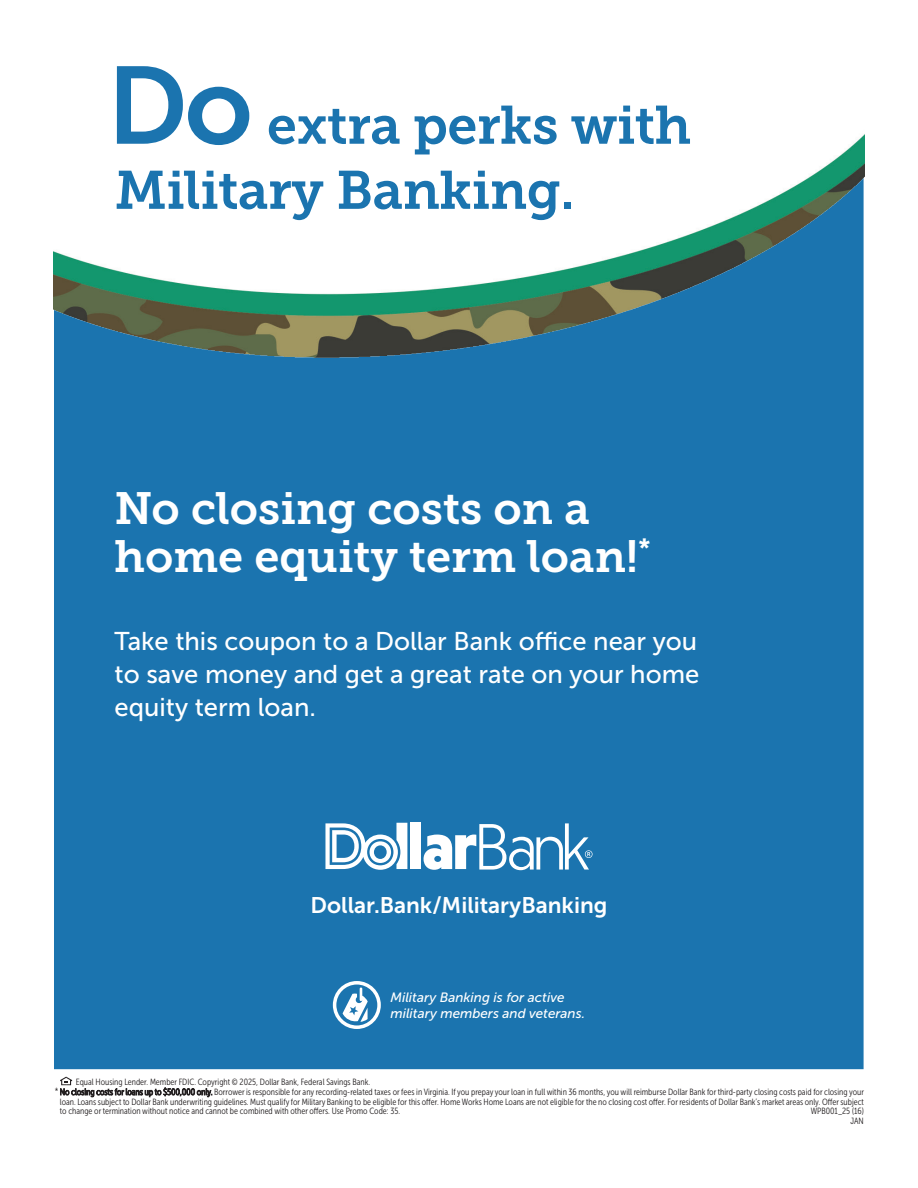
<style>
.page{position:relative;width:918px;height:1188px;background:#fff}
.page>*{position:absolute;margin:0;border:0;box-sizing:border-box;transform-origin:0 0}
.t1{font:53.7px/65.1px "Museo Slab 700";letter-spacing:-.01em;color:#1b74af}
.t2{font:45px/48px "Museo Slab 700";color:#fff}
.t3{font:25.65px/33px "Museo Sans 500";color:#fff;text-align:justify}
.t4{font:22.5px "Museo Sans 700";color:#fff}
.t5{font:italic 13.5px/16.2px "Museo Sans 500";color:#fff}
.t6{font:9px/19.5px "Museo Sans Cond 300";color:#231f20}
.s1{font-family:"Museo Sans 700";font-size:109.2px}
</style>
<div class="page">
<svg style="left:60px;top:1077px;width:12px;height:8px"></svg>
<div style="left:54px;top:370px;width:810px;height:699px;background:#1b74af"></div>
<div style="left:410px;top:823px;width:11px;height:46px;background:#fff"></div>
<svg style="left:424px;top:823px;width:169px;height:47px"></svg>
<svg style="left:325px;top:823px;width:82px;height:47px"></svg>
<img style="left:54px;top:135px;width:810px;height:235px">
<svg style="left:343px;top:988px;width:25px;height:34px"></svg>
<div style="left:333px;top:981px;width:48px;height:48px;border:4px solid #fff;border-radius:50%"></div>
<h1 class="t1" style="left:107px;top:93px;width:586px"><span class="s1">Do</span> extra perks with<br>Military Banking.</h1>
<h2 class="t2" style="left:115px;top:485px;width:538px">No closing costs on a home equity term loan!<sup>*</sup></h2>
<h3 class="t3" style="left:115px;top:624px;width:586px">Take this coupon to a Dollar Bank office near you to save money and get a great rate on your home equity term loan.</h3>
<h3 class="t4" style="left:311px;top:893px;width:298px">Dollar.Bank/MilitaryBanking</h3>
<h3 class="t5" style="left:390px;top:989px;width:196px">Military Banking is for active military members and veterans.</h3>
<p class="t6" style="left:60px;top:1072px;width:806px;text-indent:16px">Equal Housing Lender. Member FDIC. Copyright © 2025, Dollar Bank, Federal Savings Bank.<br>loan. Loans subject to Dollar Bank underwriting guidelines. Must qualify for Military Banking to be eligible for this offer. Home Works Home Loans are not eligible for the no closing cost offer. For residents of Dollar Bank’s market areas only. Offer subject</p>
<p class="t6" style="left:60px;top:1102px;width:342px">to change or termination without notice and cannot be combined with other offers. Use Promo Code: 35.</p>
<p class="t6" style="left:811px;top:1107px;width:55px;line-height:9.8px;text-align:right">WPB001_25 (16)<br>JAN</p>
<p class="t6" style="left:55px;top:1082px;width:811px">*No closing costs for loans up to $500,000 only. Borrower is responsible for any recording-related taxes or fees in Virginia. If you prepay your loan in full within 36 months, you will reimburse Dollar Bank for third-party closing costs paid for closing your</p>
</div>
